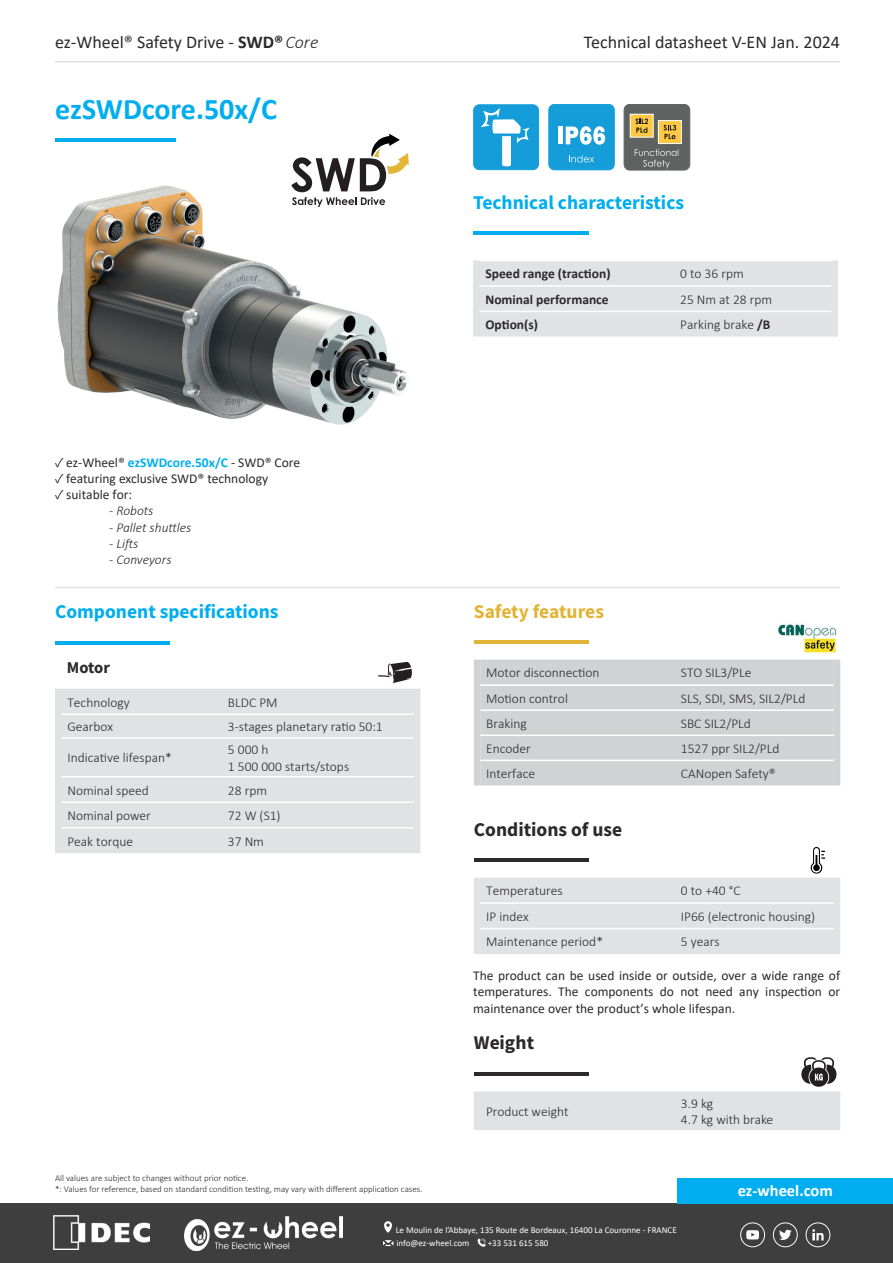
<style>
.page{position:relative;width:893px;height:1263px;background:#fff}
.page>*{position:absolute;margin:0;border:0;box-sizing:border-box;transform-origin:0 0}
.t1{font:700 30px "Calibri";color:#00aeef}
.t2{font:700 19.5px "Source Sans Pro";color:#00aeef}
.t3{font:700 19.5px "Source Sans Pro";color:#2b292a}
.t4{font:700 19.5px "Source Sans Pro";letter-spacing:-.005em;color:#e1b436}
.t5{font:19.5px "Source Sans Variable";color:#2b292a}
.t6{font:18px "Calibri";color:#2b292a}
.t7{font:700 16.5px "Calibri";color:#fff}
.t8{font:700 16.5px "Source Sans Pro";letter-spacing:-.01em;color:#2b292a}
.t9{font:300 13.5px/16.5px "Calibri";color:#2b292a}
.t10{font:13.5px/16.2px "Calibri";color:#2b292a;text-align:justify}
.t11{font:700 13.5px "Calibri";color:#2b292a}
.t12{font:italic 300 13.5px "Calibri";color:#2b292a}
.t13{font:300 9px/10.8px "Calibri";color:#2b292a}
.t14{font:9px/13.5px "Calibri";color:#fff}
.s1{font-weight:700}
.s2{font-weight:300;font-style:italic}
.s3{font-family:"Source Sans Variable"}
.s4{font-weight:700;color:#00aeef}
</style>
<div class="page">
<img style="left:57px;top:185px;width:350px;height:240px">
<hr style="left:473px;top:231px;width:115px;height:4px;background:#00aeef">
<div style="left:473px;top:260px;width:365px;height:77px;background:#e1e2e4"></div>
<hr style="left:479px;top:260px;width:195px;height:1px;background:#fff">
<hr style="left:674px;top:260px;width:157px;height:1px;background:#fff">
<hr style="left:479px;top:285px;width:195px;height:2px;background:#fff">
<hr style="left:674px;top:285px;width:157px;height:2px;background:#fff">
<hr style="left:479px;top:311px;width:195px;height:1px;background:#fff">
<hr style="left:674px;top:311px;width:157px;height:1px;background:#fff">
<hr style="left:55px;top:641px;width:115px;height:4px;background:#00aeef">
<svg style="left:378px;top:662px;width:34px;height:21px"></svg>
<div style="left:55px;top:689px;width:365px;height:164px;background:#e1e2e4"></div>
<hr style="left:61px;top:713px;width:161px;height:2px;background:#fff">
<hr style="left:222px;top:713px;width:192px;height:2px;background:#fff">
<hr style="left:61px;top:737px;width:161px;height:2px;background:#fff">
<hr style="left:222px;top:737px;width:192px;height:2px;background:#fff">
<hr style="left:61px;top:776px;width:161px;height:1px;background:#fff">
<hr style="left:222px;top:776px;width:192px;height:1px;background:#fff">
<hr style="left:61px;top:801px;width:161px;height:2px;background:#fff">
<hr style="left:222px;top:801px;width:192px;height:2px;background:#fff">
<hr style="left:61px;top:827px;width:161px;height:1px;background:#fff">
<hr style="left:222px;top:827px;width:192px;height:1px;background:#fff">
<hr style="left:55px;top:587px;width:785px;height:1px;background:#e1e2e4">
<hr style="left:55px;top:61px;width:785px;height:1px;background:#e1e2e4">
<hr style="left:55px;top:138px;width:121px;height:4px;background:#00aeef">
<svg style="left:474px;top:847px;width:366px;height:107px"></svg>
<svg style="left:291px;top:134px;width:118px;height:73px"></svg>
<hr style="left:474px;top:640px;width:115px;height:4px;background:#e1b436">
<svg style="left:474px;top:660px;width:366px;height:125px"></svg>
<div style="left:480px;top:660px;width:354px;height:125px;background:#d1d2d4"></div>
<hr style="left:480px;top:684px;width:195px;height:2px;background:#fff">
<hr style="left:675px;top:684px;width:159px;height:2px;background:#fff">
<hr style="left:480px;top:709px;width:195px;height:2px;background:#fff">
<hr style="left:675px;top:709px;width:159px;height:2px;background:#fff">
<hr style="left:480px;top:734px;width:195px;height:2px;background:#fff">
<hr style="left:675px;top:734px;width:159px;height:2px;background:#fff">
<hr style="left:480px;top:760px;width:195px;height:1px;background:#fff">
<hr style="left:675px;top:760px;width:159px;height:1px;background:#fff">
<div style="left:474px;top:105px;width:65px;height:65px;background:#149dd9;border-radius:6px"></div>
<div style="left:473px;top:105px;width:66px;height:65px;border:1px solid #149dd9;border-radius:6px"></div>
<svg style="left:481px;top:108px;width:49px;height:58px"></svg>
<div style="left:549px;top:104px;width:65px;height:66px;background:#149dd9;border-radius:6px"></div>
<div style="left:549px;top:104px;width:65px;height:66px;border:1px solid #149dd9;border-radius:6px"></div>
<svg style="left:569px;top:155px;width:25px;height:8px"></svg>
<div style="left:558px;top:127px;width:5px;height:17px;background:#fff"></div>
<svg style="left:566px;top:126px;width:39px;height:19px"></svg>
<div style="left:624px;top:104px;width:66px;height:66px;background:#5e6261;border-radius:6px"></div>
<div style="left:624px;top:104px;width:66px;height:66px;border:1px solid #5e6261;border-radius:6px"></div>
<svg style="left:635px;top:149px;width:44px;height:19px"></svg>
<div style="left:630px;top:114px;width:23px;height:23px;background:#fec843"></div>
<div style="left:630px;top:114px;width:24px;height:24px;border:1px solid #fff"></div>
<svg style="left:635px;top:118px;width:13px;height:15px"></svg>
<div style="left:658px;top:121px;width:23px;height:23px;background:#fec843"></div>
<div style="left:658px;top:120px;width:24px;height:24px;border:1px solid #fff"></div>
<svg style="left:663px;top:125px;width:13px;height:14px"></svg>
<img style="left:778px;top:624px;width:58px;height:29px">
<svg style="left:474px;top:1057px;width:366px;height:73px"></svg>
<div style="left:0;top:1203px;width:893px;height:60px;background:#3e3e3f"></div>
<img style="left:54px;top:1216px;width:96px;height:34px">
<div style="left:678px;top:1178px;width:215px;height:25px;background:#00aeef"></div>
<svg style="left:805px;top:1222px;width:25px;height:25px"></svg>
<svg style="left:773px;top:1222px;width:25px;height:25px"></svg>
<svg style="left:740px;top:1222px;width:25px;height:25px"></svg>
<svg style="left:383px;top:1221px;width:11px;height:25px"></svg>
<svg style="left:477px;top:1238px;width:9px;height:9px"></svg>
<img style="left:185px;top:1216px;width:157px;height:34px">
<h3 class="t6" style="left:55px;top:30px;width:265px">ez-Wheel® Safety Drive - <span class="s1">SWD®</span><span class="s2">Core</span></h3>
<h1 class="t1" style="left:55px;top:87px;width:223px">ezSWDcore.50x/C</h1>
<p class="t10" style="left:55px;top:454px;width:246px"><span class="s3">✓</span> ez-Wheel® <span class="s4">ezSWDcore.50x/C</span> - SWD® Core</p>
<p class="t10" style="left:55px;top:470px;width:214px"><span class="s3">✓</span> featuring exclusive SWD® technology</p>
<p class="t10" style="left:55px;top:486px;width:78px"><span class="s3">✓</span> suitable for:</p>
<p class="t12" style="left:109px;top:502px;width:46px">- Robots</p>
<p class="t12" style="left:109px;top:519px;width:84px">- Pallet shuttles</p>
<p class="t12" style="left:109px;top:535px;width:31px">- Lifts</p>
<p class="t12" style="left:109px;top:551px;width:64px">- Conveyors</p>
<h2 class="t2" style="left:55px;top:599px;width:225px">Component specifications</h2>
<p class="t8" style="left:67px;top:656px;width:45px">Motor</p>
<p class="t9" style="left:67px;top:694px;width:64px">Technology</p>
<p class="t9" style="left:228px;top:694px;width:51px">BLDC PM</p>
<p class="t9" style="left:67px;top:718px;width:47px">Gearbox</p>
<p class="t9" style="left:228px;top:718px;width:156px">3-stages planetary ratio 50:1</p>
<p class="t9" style="left:67px;top:750px;width:106px">Indicative lifespan*</p>
<p class="t9" style="left:228px;top:741px;width:123px">5 000 h<br>1 500 000 starts/stops</p>
<p class="t9" style="left:67px;top:782px;width:83px">Nominal speed</p>
<p class="t9" style="left:228px;top:782px;width:41px">28 rpm</p>
<p class="t9" style="left:67px;top:807px;width:85px">Nominal power</p>
<p class="t9" style="left:228px;top:807px;width:54px">72 W (S1)</p>
<p class="t9" style="left:67px;top:833px;width:67px">Peak torque</p>
<p class="t9" style="left:228px;top:833px;width:38px">37 Nm</p>
<p class="t13" style="left:55px;top:1173px;width:369px">All values are subject to changes without prior notice.<br>*: Values for reference, based on standard condition testing, may vary with different application cases.</p>
<h3 class="t6" style="left:584px;top:30px;width:258px">Technical datasheet V-EN Jan. 2024</h3>
<h2 class="t2" style="left:473px;top:189px;width:213px">Technical characteristics</h2>
<p class="t11" style="left:485px;top:264px;width:127px">Speed range (traction)</p>
<p class="t9" style="left:680px;top:265px;width:65px">0 to 36 rpm</p>
<p class="t11" style="left:485px;top:290px;width:125px">Nominal performance</p>
<p class="t9" style="left:680px;top:291px;width:94px">25 Nm at 28 rpm</p>
<p class="t11" style="left:485px;top:315px;width:54px">Option(s)</p>
<p class="t9" style="left:680px;top:316px;width:92px">Parking brake <span class="s1">/B</span></p>
<h2 class="t4" style="left:474px;top:599px;width:132px">Safety features</h2>
<p class="t9" style="left:486px;top:664px;width:115px">Motor disconnection</p>
<p class="t9" style="left:681px;top:664px;width:72px">STO SIL3/PLe</p>
<p class="t9" style="left:486px;top:690px;width:83px">Motion control</p>
<p class="t9" style="left:681px;top:690px;width:126px">SLS, SDI, SMS, SIL2/PLd</p>
<p class="t9" style="left:486px;top:715px;width:42px">Braking</p>
<p class="t9" style="left:681px;top:715px;width:71px">SBC SIL2/PLd</p>
<p class="t9" style="left:486px;top:740px;width:46px">Encoder</p>
<p class="t9" style="left:681px;top:740px;width:100px">1527 ppr SIL2/PLd</p>
<p class="t9" style="left:486px;top:765px;width:50px">Interface</p>
<p class="t9" style="left:681px;top:765px;width:96px">CANopen Safety®</p>
<h2 class="t3" style="left:474px;top:817px;width:150px">Conditions of use</h2>
<p class="t9" style="left:486px;top:882px;width:78px">Temperatures</p>
<p class="t9" style="left:681px;top:882px;width:61px">0 to +40 °C</p>
<p class="t9" style="left:486px;top:908px;width:44px">IP index</p>
<p class="t9" style="left:681px;top:908px;width:136px">IP66 (electronic housing)</p>
<p class="t9" style="left:486px;top:933px;width:118px">Maintenance period*</p>
<p class="t9" style="left:681px;top:933px;width:40px">5 years</p>
<p class="t10" style="left:473px;top:967px;width:368px">The product can be used inside or outside, over a wide range of temperatures. The components do not need any inspection or maintenance over the product’s whole lifespan.</p>
<h2 class="t5" style="left:474px;top:1031px;width:62px">Weight</h2>
<p class="t9" style="left:486px;top:1103px;width:84px">Product weight</p>
<p class="t9" style="left:681px;top:1095px;width:94px">3.9 kg<br>4.7 kg with brake</p>
<p class="t7" style="left:738px;top:1179px;width:97px">ez-whe l.com</p>
<p class="t7" style="left:746px;top:1179px;width:97px">ez-wheel.com</p>
<p class="t14" style="left:396px;top:1223px;width:282px">Le Moulin de l’Abbaye, 135 Route de Bordeaux, 16400 La Couronne - FRANCE info@ez-wheel.com</p>
<p class="t14" style="left:488px;top:1236px;width:62px">+33 531 615 580</p>
</div>
